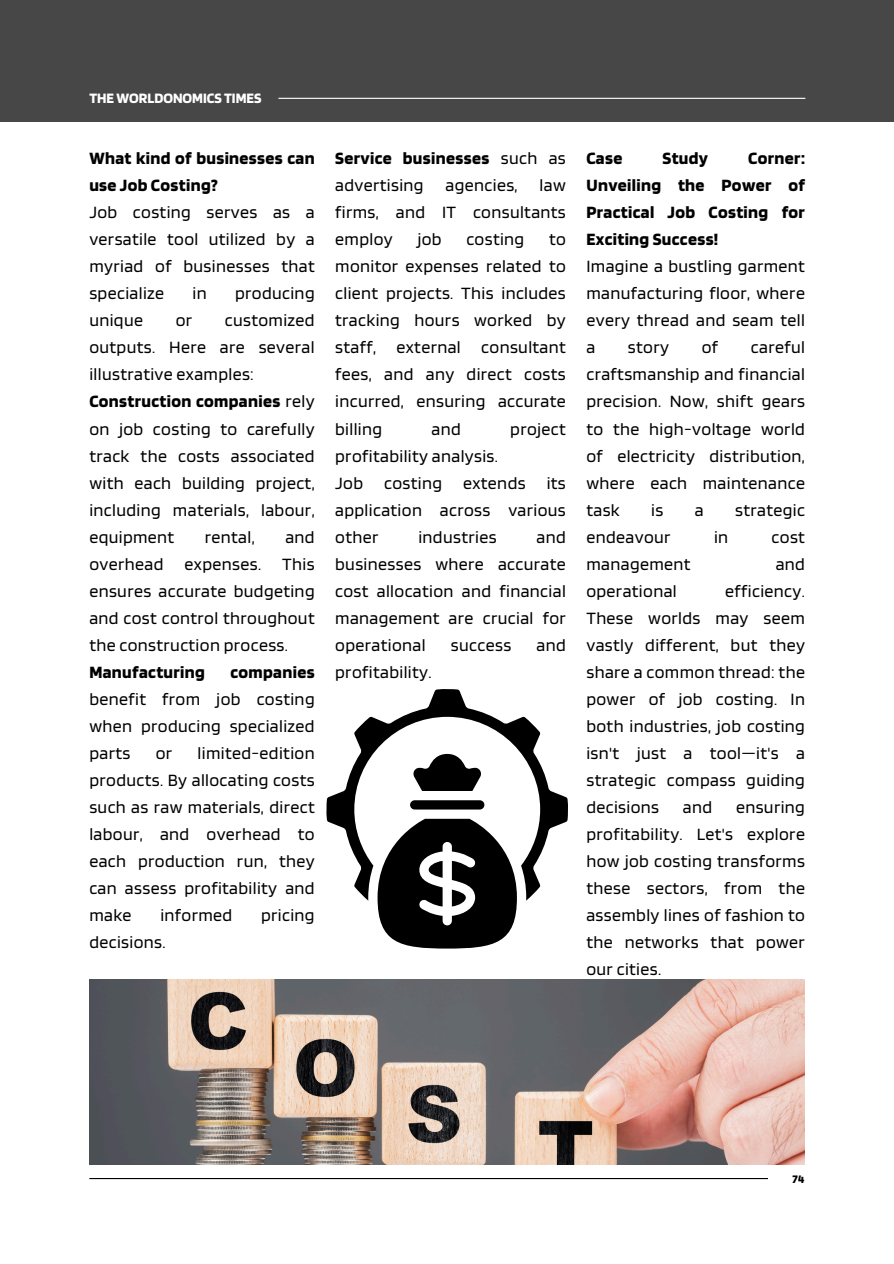
<style>
.page{position:relative;width:894px;height:1264px;background:#fff}
.page>*{position:absolute;margin:0;border:0;box-sizing:border-box;transform-origin:0 0}
.t1{font:18px/27px "Blinker";letter-spacing:.02em;color:#000;text-align:justify}
.t2{font:700 18px "Blinker";letter-spacing:.02em;color:#000}
.t3{font:700 15px "Blinker";color:#fff}
.t4{font:700 12px "Blinker";color:#000}
.s1{font-weight:700}
</style>
<div class="page">
<div style="left:0;top:0;width:893px;height:121px;background:#474747"></div>
<hr style="left:278px;top:98px;width:527px;height:1px;background:#fff">
<hr style="left:89px;top:1177px;width:678px;height:2px;background:#000">
<svg style="left:326px;top:689px;width:242px;height:211px"></svg>
<svg style="left:377px;top:818px;width:140px;height:130px"></svg>
<div style="left:410px;top:800px;width:74px;height:9px;background:#000;border-radius:5px"></div>
<svg style="left:413px;top:754px;width:68px;height:37px"></svg>
<img style="left:89px;top:979px;width:715px;height:185px">
<h1 class="t3" style="left:89px;top:88px;width:173px">THE WORLDONOMICS TIMES</h1>
<p class="t1" style="left:89px;top:144px;width:227px;text-align:left"><span class="s1">What kind of businesses can use Job Costing?<br></span>Job costing serves as a versatile tool utilized by a myriad of businesses that specialize</p>
<p class="t1" style="left:192px;top:279px;width:16px">in</p>
<p class="t1" style="left:235px;top:279px;width:81px">producing</p>
<p class="t1" style="left:89px;top:306px;width:227px;text-align:left;text-indent:135px">customized outputs. Here are several illustrative examples:<br><span class="s1">Construction companies</span> rely on job costing to carefully track the costs associated with each building project, including materials, labour, equipment</p>
<p class="t1" style="left:89px;top:306px;width:55px">unique</p>
<p class="t1" style="left:176px;top:306px;width:18px">or</p>
<p class="t1" style="left:89px;top:522px;width:227px;text-align:left;text-indent:196px">and overhead expenses. This ensures accurate budgeting and cost control throughout the construction process.<br><span class="s1">Manufacturing</span></p>
<p class="t1" style="left:205px;top:522px;width:51px">rental,</p>
<p class="t1" style="left:89px;top:657px;width:227px;text-indent:141px"><span class="s1">companies </span>benefit from job costing when producing specialized parts</p>
<p class="t1" style="left:89px;top:738px;width:227px;text-indent:108px">limited-edition products. By allocating costs such as raw materials, direct labour, and overhead to each production run, they can assess profitability and make</p>
<p class="t1" style="left:156px;top:738px;width:18px">or</p>
<p class="t1" style="left:160px;top:900px;width:73px">informed</p>
<p class="t1" style="left:261px;top:900px;width:55px">pricing</p>
<p class="t1" style="left:89px;top:927px;width:78px">decisions.</p>
<h1 class="t1" style="left:335px;top:144px;width:232px"><span class="s1">Service businesses</span> such as advertising agencies, law firms, and IT consultants employ</h1>
<h1 class="t1" style="left:417px;top:225px;width:26px">job</h1>
<h1 class="t1" style="left:466px;top:225px;width:59px">costing</h1>
<h1 class="t1" style="left:335px;top:225px;width:232px;text-indent:214px">to monitor expenses related to client projects. This includes tracking hours worked by staff, external consultant fees, and any direct costs incurred, ensuring accurate billing</h1>
<h1 class="t1" style="left:431px;top:414px;width:31px">and</h1>
<h1 class="t1" style="left:510px;top:414px;width:57px">project</h1>
<h1 class="t1" style="left:335px;top:441px;width:232px;text-align:left">profitability analysis.<br>Job costing extends its application across various other</h1>
<h1 class="t1" style="left:335px;top:522px;width:232px;text-indent:201px">and businesses where accurate cost allocation and financial management are crucial for operational</h1>
<h1 class="t1" style="left:418px;top:522px;width:80px">industries</h1>
<h1 class="t1" style="left:451px;top:630px;width:62px">success</h1>
<h1 class="t1" style="left:536px;top:630px;width:31px">and</h1>
<h1 class="t1" style="left:335px;top:657px;width:98px">profitability.</h1>
<p class="t2" style="left:586px;top:147px;width:37px">Case</p>
<p class="t2" style="left:662px;top:147px;width:47px">Study</p>
<p class="t1" style="left:586px;top:144px;width:220px;text-align:left;text-indent:162px"><span class="s1">Corner:<br>Unveiling the Power of<br>Practical Job Costing for<br>Exciting Success!<br></span>Imagine a bustling garment manufacturing floor, where every thread and seam tell a</p>
<p class="t1" style="left:586px;top:333px;width:220px;text-indent:164px">careful craftsmanship and financial precision. Now, shift gears to the high-voltage world of electricity distribution, where each maintenance task</p>
<p class="t1" style="left:627px;top:333px;width:43px">story</p>
<p class="t1" style="left:701px;top:333px;width:18px">of</p>
<p class="t1" style="left:651px;top:495px;width:14px">is</p>
<p class="t1" style="left:694px;top:495px;width:10px">a</p>
<p class="t1" style="left:735px;top:495px;width:71px">strategic</p>
<p class="t1" style="left:586px;top:522px;width:86px">endeavour</p>
<p class="t1" style="left:713px;top:522px;width:16px">in</p>
<p class="t1" style="left:771px;top:522px;width:35px">cost</p>
<p class="t1" style="left:586px;top:549px;width:106px">management</p>
<p class="t1" style="left:775px;top:549px;width:31px">and</p>
<p class="t1" style="left:586px;top:576px;width:92px">operational</p>
<p class="t1" style="left:586px;top:576px;width:220px;text-indent:139px">efficiency.<br>These worlds may seem vastly different, but they share a common thread: the power of job costing. In both industries, job costing isn't just a tool—it's a strategic compass guiding decisions</p>
<p class="t1" style="left:586px;top:792px;width:220px;text-indent:150px">ensuring profitability. Let's explore how job costing transforms these sectors, from the assembly lines of fashion to the networks that power our cities.</p>
<p class="t1" style="left:682px;top:792px;width:31px">and</p>
<h1 class="t4" style="left:792px;top:1170px;width:13px">74</h1>
</div>
